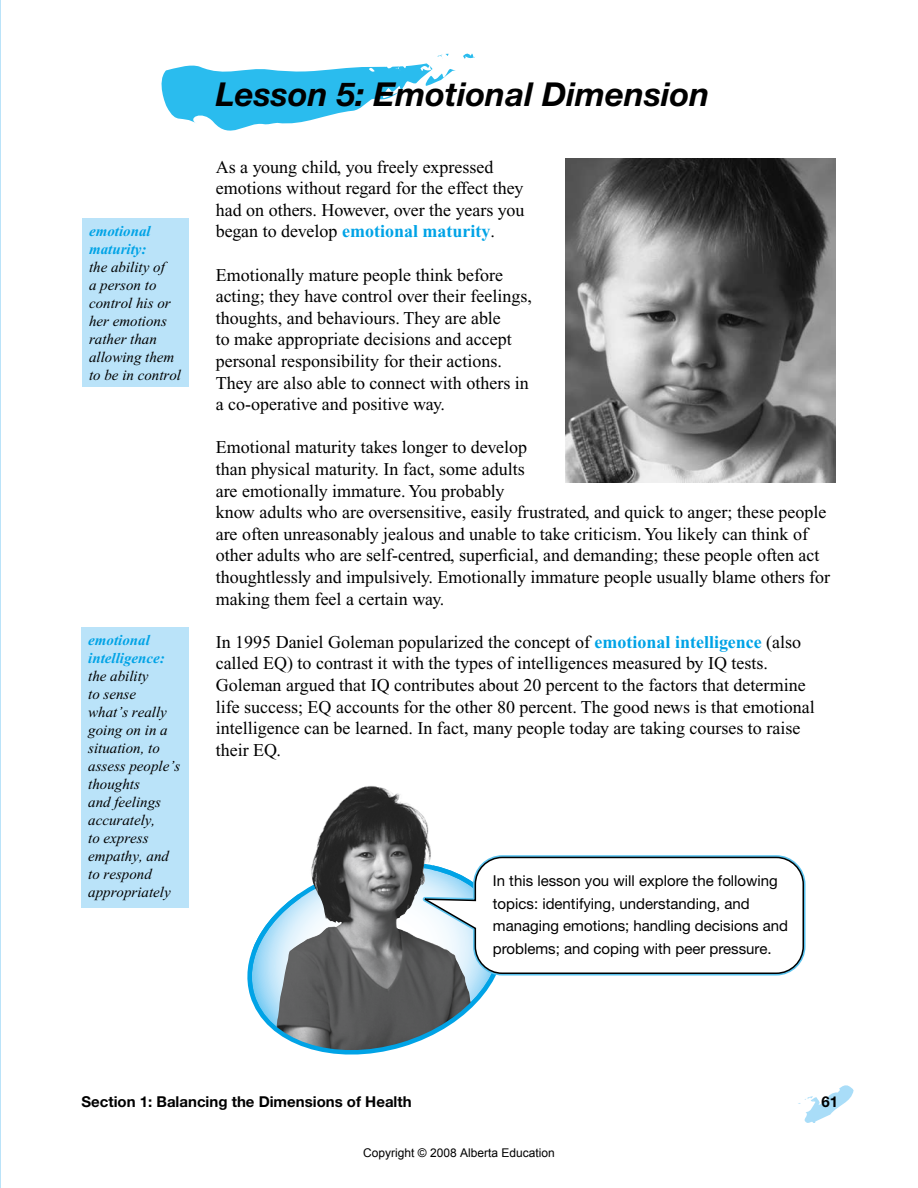
<style>
.page{position:relative;width:918px;height:1188px;background:#fff}
.page>*{position:absolute;margin:0;border:0;box-sizing:border-box;transform-origin:0 0}
.t1{font:italic 700 33px "Helvetica Neue";color:#000}
.t2{font:18px/21.6px "Times New Roman";color:#000}
.t3{font:italic 15px/18px "Times New Roman";color:#000}
.t4{font:15px/22.5px "Helvetica Neue";color:#000}
.t5{font:700 15px "Helvetica Neue";color:#000}
.t6{font:italic 700 15px/18px "Times New Roman";color:#00a3e6}
.t7{font:12px "Arial";color:#000}
.s1{font-weight:700;color:#00a3e6}
</style>
<div class="page">
<hr style="left:0;top:0;width:1px;height:1188px;background:#bae3f9">
<svg style="left:798px;top:1085px;width:55px;height:38px"></svg>
<svg style="left:463px;top:54px;width:12px;height:5px"></svg>
<svg style="left:162px;top:54px;width:294px;height:76px"></svg>
<div style="left:82px;top:218px;width:107px;height:169px;background:#bae3f9"></div>
<img style="left:566px;top:159px;width:270px;height:324px">
<div style="left:81px;top:627px;width:108px;height:281px;background:#bae3f9"></div>
<svg style="left:312px;top:786px;width:119px;height:76px"></svg>
<svg style="left:247px;top:862px;width:248px;height:193px"></svg>
<svg style="left:407px;top:853px;width:399px;height:125px"></svg>
<svg style="left:419px;top:856px;width:386px;height:119px"></svg>
<p class="t6" style="left:89px;top:223px;width:63px">emotional maturity:</p>
<p class="t3" style="left:89px;top:259px;width:94px">the ability of<br>a person to control his or her emotions rather than allowing them to be in control</p>
<p class="t6" style="left:88px;top:632px;width:78px">emotional intelligence:</p>
<p class="t3" style="left:88px;top:668px;width:94px">the ability<br>to sense<br>what’s really going on in a situation, to assess people’s thoughts<br>and feelings accurately,<br>to express empathy, and to respond appropriately</p>
<h1 class="t1" style="left:216px;top:74px;width:495px">Lesson 5: Emotional Dimension</h1>
<p class="t2" style="left:216px;top:156px;width:310px">As a young child, you freely expressed emotions without regard for the effect they had on others. However, over the years you began to develop <span class="s1">emotional maturity</span>.</p>
<p class="t2" style="left:216px;top:264px;width:318px">Emotionally mature people think before acting; they have control over their feelings, thoughts, and behaviours. They are able<br>to make appropriate decisions and accept personal responsibility for their actions.<br>They are also able to connect with others in a co-operative and positive way.</p>
<p class="t2" style="left:216px;top:437px;width:616px">Emotional maturity takes longer to develop<br>than physical maturity. In fact, some adults<br>are emotionally immature. You probably<br>know adults who are oversensitive, easily frustrated, and quick to anger; these people are often unreasonably jealous and unable to take criticism. You likely can think of other adults who are self-centred, superficial, and demanding; these people often act thoughtlessly and impulsively. Emotionally immature people usually blame others for making them feel a certain way.</p>
<p class="t2" style="left:216px;top:631px;width:601px">In 1995 Daniel Goleman popularized the concept of <span class="s1">emotional intelligence</span> (also called EQ) to contrast it with the types of intelligences measured by IQ tests.<br>Goleman argued that IQ contributes about 20 percent to the factors that determine life success; EQ accounts for the other 80 percent. The good news is that emotional intelligence can be learned. In fact, many people today are taking courses to raise their EQ.</p>
<p class="t4" style="left:493px;top:870px;width:297px">In this lesson you will explore the following topics: identifying, understanding, and managing emotions; handling decisions and problems; and coping with peer pressure.</p>
<p class="t5" style="left:81px;top:1092px;width:332px">Section 1: Balancing the Dimensions of Health</p>
<p class="t5" style="left:821px;top:1093px;width:18px">61</p>
<p class="t7" style="left:363px;top:1145px;width:193px">Copyright © 2008 Alberta Education</p>
</div>
